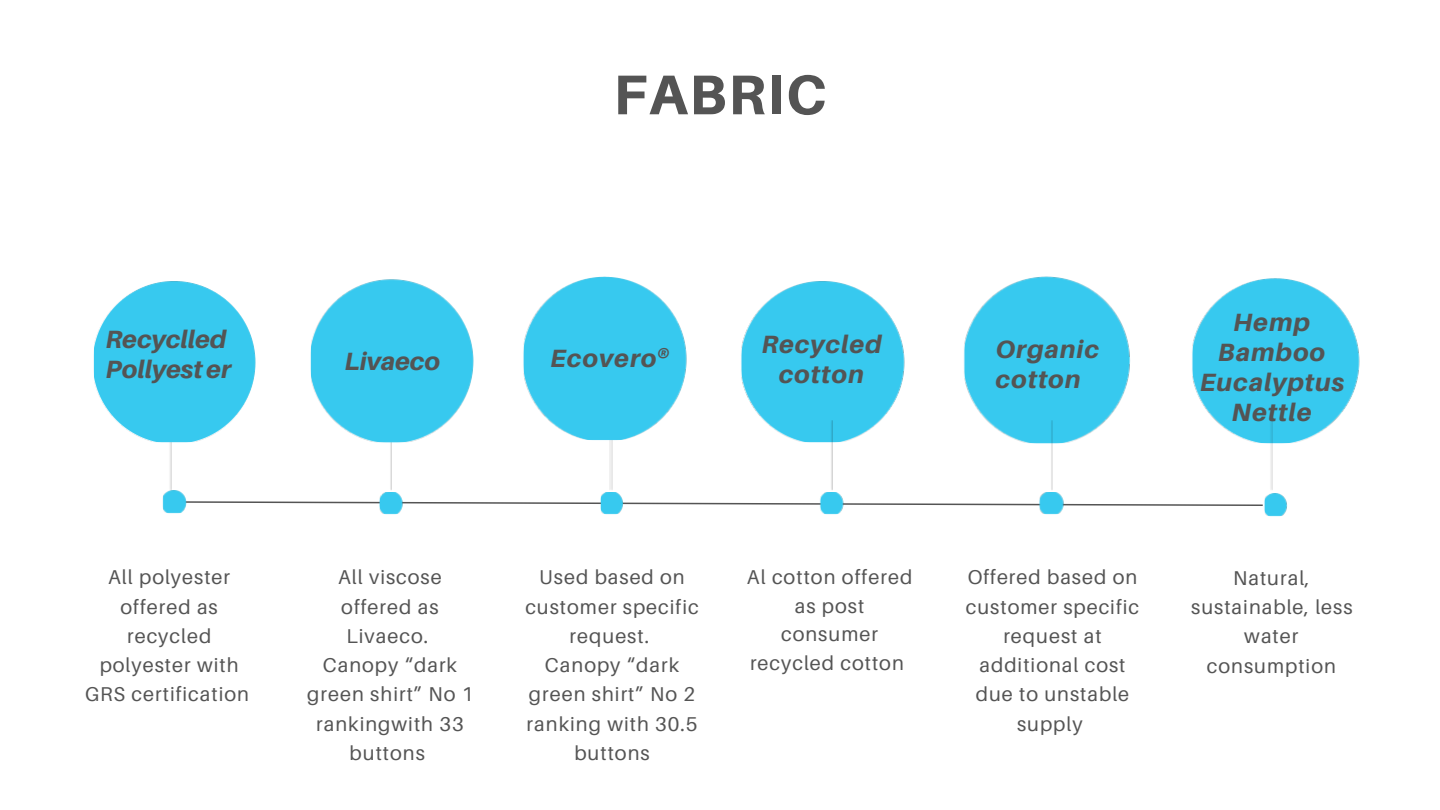
<style>
.page{position:relative;width:1440px;height:810px;background:#fff}
.page>*{position:absolute;margin:0;border:0;box-sizing:border-box;transform-origin:0 0}
.t1{font:800 56px "Aileron";letter-spacing:.03em;color:#545454}
.t2{font:italic 800 25px/30px "Aileron";letter-spacing:.04em;color:#545454;text-align:center}
.t3{font:italic 800 25px/30px "Aileron";color:#545454}
.t4{font:20px/29.2px "Aileron";letter-spacing:.05em;color:#545454;text-align:center}
</style>
<div class="page">
<svg style="left:186px;top:500px;width:1077px;height:6px"></svg>
<img style="left:162px;top:491px;width:24px;height:23px">
<img style="left:390px;top:443px;width:1px;height:47px">
<img style="left:378px;top:492px;width:25px;height:23px">
<img style="left:599px;top:492px;width:25px;height:23px">
<img style="left:741px;top:281px;width:163px;height:163px">
<img style="left:830px;top:421px;width:2px;height:69px">
<img style="left:819px;top:492px;width:25px;height:23px">
<img style="left:1039px;top:492px;width:25px;height:23px">
<img style="left:1264px;top:493px;width:23px;height:24px">
<img style="left:169px;top:444px;width:2px;height:47px">
<img style="left:963px;top:277px;width:167px;height:167px">
<img style="left:1050px;top:421px;width:3px;height:69px">
<img style="left:1192px;top:278px;width:167px;height:166px">
<img style="left:1270px;top:421px;width:3px;height:69px">
<img style="left:523px;top:277px;width:163px;height:164px">
<img style="left:310px;top:279px;width:163px;height:164px">
<img style="left:93px;top:281px;width:163px;height:163px">
<p class="t1" style="left:614px;top:60px;width:214px">FABRIC</p>
<p class="t3" style="left:106px;top:324px;width:127px">Recyclled<br>Pollyester</p>
<p class="t4" style="left:108px;top:562px;width:124px">All polyester offered as</p>
<p class="t4" style="left:127px;top:621px;width:86px">recycled</p>
<p class="t4" style="left:85px;top:650px;width:166px">polyester with<br>GRS certification</p>
<p class="t3" style="left:345px;top:346px;width:97px">Livaeco</p>
<p class="t2" style="left:551px;top:343px;width:121px">Ecovero®</p>
<p class="t2" style="left:762px;top:329px;width:122px">Recycled cotton</p>
<p class="t2" style="left:996px;top:334px;width:105px;text-align:left">Organic cotton</p>
<p class="t2" style="left:1200px;top:307px;width:146px">Hemp<br>Bamboo<br>Eucalyptus<br>Nettle</p>
<p class="t4" style="left:338px;top:562px;width:105px">All viscose</p>
<p class="t4" style="left:341px;top:592px;width:99px;text-align:left">offered as<br>Livaeco.</p>
<p class="t4" style="left:307px;top:650px;width:168px">Canopy “dark green shirt” No 1 rankingwith 33 buttons</p>
<p class="t4" style="left:525px;top:562px;width:175px">Used based on customer specific request.</p>
<p class="t4" style="left:527px;top:650px;width:172px">Canopy “dark green shirt” No 2 ranking with 30.5 buttons</p>
<p class="t4" style="left:747px;top:563px;width:167px;line-height:28.5px">Al cotton offered as post consumer</p>
<p class="t4" style="left:750px;top:648px;width:155px">recycled cotton</p>
<p class="t4" style="left:966px;top:562px;width:175px">Offered based on customer specific request at additional cost due to unstable supply</p>
<p class="t4" style="left:1191px;top:563px;width:163px">Natural, sustainable, less water consumption</p>
</div>
